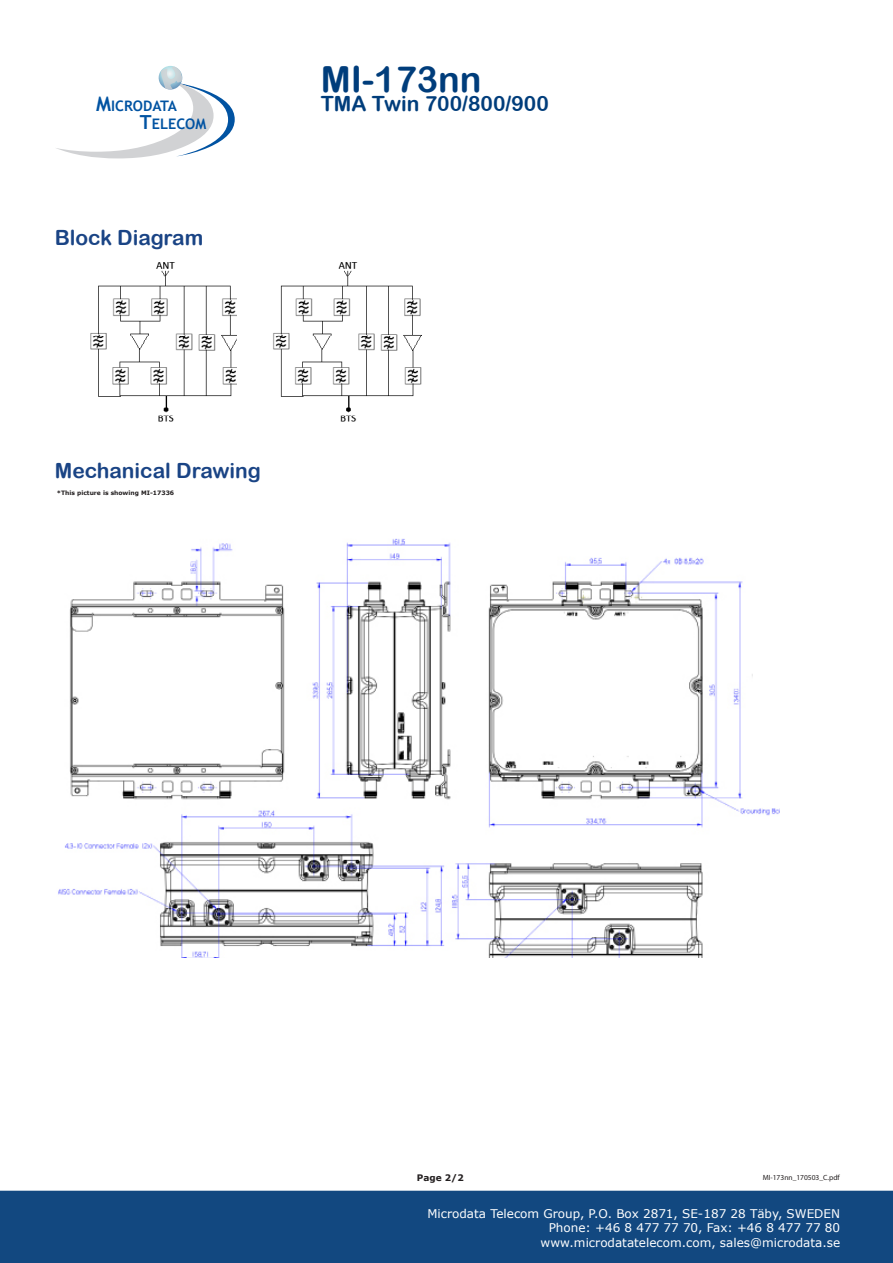
<style>
.page{position:relative;width:893px;height:1263px;background:#fff}
.page>*{position:absolute;margin:0;border:0;box-sizing:border-box;transform-origin:0 0}
.t1{font:36px "Arial Rounded MT Bold";color:#003d7b}
.t2{font:21px "Arial Rounded MT Bold";color:#1a4485}
.t3{font:21px "Arial Rounded MT Bold";color:#003d7b}
.t4{font:700 14.55px/18px "Trebuchet MS";color:#0153a2}
.t5{font:12px/14.4px "Verdana";color:#fff;text-align:right}
.t6{font:700 9px "Verdana";color:#231f20}
.t7{font:7.5px "Myriad Pro";color:#231f20}
.t8{font:700 6px "Verdana";color:#231f20}
.s1{font-size:20.1px}
.s2{font-size:19.35px}
</style>
<div class="page">
<svg style="left:56px;top:66px;width:179px;height:92px"></svg>
<div style="left:0;top:1191px;width:893px;height:72px;background:#124880"></div>
<img style="left:90px;top:262px;width:147px;height:160px">
<img style="left:273px;top:262px;width:149px;height:160px">
<img style="left:58px;top:538px;width:721px;height:419px">
<p class="t4" style="left:140px;top:97px;width:68px;text-indent:-44px"><span class="s1">M</span>ICRODATA<br><span class="s2">T</span>ELECOM</p>
<p class="t2" style="left:55px;top:225px;width:150px">Block Diagram</p>
<h1 class="t1" style="left:321px;top:58px;width:162px">MI-173nn</h1>
<h2 class="t3" style="left:321px;top:92px;width:230px">TMA Twin 700/800/900</h2>
<p class="t2" style="left:55px;top:458px;width:208px">Mechanical Drawing</p>
<p class="t8" style="left:57px;top:489px;width:119px">*This picture is showing MI-17336</p>
<p class="t6" style="left:417px;top:1171px;width:48px">Page 2/2</p>
<p class="t7" style="left:763px;top:1173px;width:79px">MI-173nn_170503_C.pdf</p>
<p class="t5" style="left:427px;top:1206px;width:414px">Microdata Telecom Group, P.O. Box 2871, SE-187 28 Täby, SWEDEN<br>Phone: +46 8 477 77 70, Fax: +46 8 477 77 80 www.microdatatelecom.com, sales@microdata.se</p>
</div>
